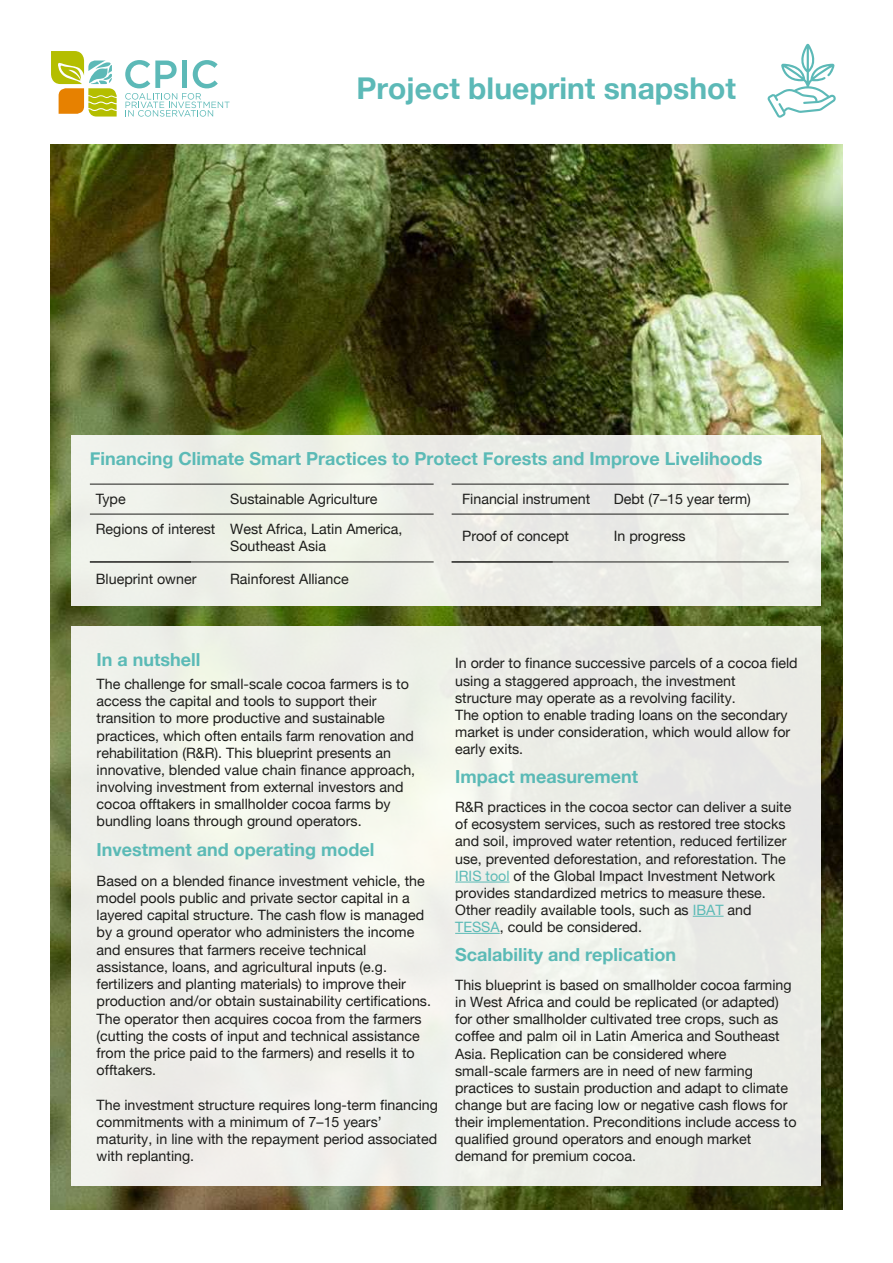
<style>
.page{position:relative;width:893px;height:1263px;background:#fff}
.page>*{position:absolute;margin:0;border:0;box-sizing:border-box;transform-origin:0 0}
.t1{font:700 30px "Helvetica Neue";color:#5cb9b7}
.t2{font:700 18px "Helvetica Neue";color:#5bbab6}
.t3{font:14.25px/17.1px "Helvetica Neue";color:#1d1d1b}
.s1{color:#5bbab6}
</style>
<div class="page">
<img style="left:51px;top:144px;width:791px;height:1066px">
<div style="left:72px;top:627px;width:749px;height:559px;background:#edefe9"></div>
<svg style="left:125px;top:60px;width:105px;height:57px"></svg>
<svg style="left:51px;top:51px;width:66px;height:66px"></svg>
<div style="left:72px;top:435px;width:749px;height:171px;background:#eef0e8"></div>
<hr style="left:90px;top:484px;width:101px;height:1px;background:#1d1d1b">
<hr style="left:191px;top:484px;width:243px;height:1px;background:#1d1d1b">
<hr style="left:452px;top:484px;width:101px;height:1px;background:#1d1d1b">
<hr style="left:553px;top:484px;width:236px;height:1px;background:#1d1d1b">
<hr style="left:90px;top:514px;width:101px;height:1px;background:#1d1d1b">
<hr style="left:191px;top:514px;width:243px;height:1px;background:#1d1d1b">
<hr style="left:452px;top:514px;width:101px;height:1px;background:#1d1d1b">
<hr style="left:553px;top:514px;width:236px;height:1px;background:#1d1d1b">
<hr style="left:191px;top:561px;width:243px;height:1px;background:#1d1d1b">
<hr style="left:553px;top:561px;width:236px;height:1px;background:#1d1d1b">
<hr style="left:90px;top:561px;width:101px;height:1px;background:#1d1d1b">
<hr style="left:452px;top:561px;width:101px;height:1px;background:#1d1d1b">
<hr style="left:455px;top:882px;width:55px;height:1px;background:#5bbab6">
<hr style="left:693px;top:916px;width:31px;height:1px;background:#5bbab6">
<hr style="left:455px;top:933px;width:45px;height:1px;background:#5bbab6">
<svg style="left:767px;top:44px;width:69px;height:74px"></svg>
<h1 class="t1" style="left:357px;top:65px;width:381px">Project blueprint snapshot</h1>
<p class="t2" style="left:90px;top:444px;width:674px">Financing Climate Smart Practices to Protect Forests and Improve Livelihoods</p>
<p class="t3" style="left:96px;top:492px;width:31px">Type</p>
<p class="t3" style="left:96px;top:485px;width:308px;line-height:29.2px;text-indent:134px">Sustainable Agriculture<br>Regions of interest West Africa, Latin America,</p>
<p class="t3" style="left:230px;top:538px;width:97px">Southeast Asia</p>
<p class="t3" style="left:462px;top:492px;width:130px">Financial instrument</p>
<p class="t3" style="left:614px;top:492px;width:138px">Debt (7–15 year term)</p>
<p class="t3" style="left:462px;top:528px;width:108px">Proof of concept</p>
<p class="t3" style="left:614px;top:528px;width:73px">In progress</p>
<p class="t3" style="left:96px;top:571px;width:102px">Blueprint owner</p>
<p class="t3" style="left:230px;top:571px;width:120px">Rainforest Alliance</p>
<p class="t2" style="left:97px;top:645px;width:105px">In a nutshell</p>
<p class="t3" style="left:97px;top:676px;width:320px">The challenge for small-scale cocoa farmers is to access the capital and tools to support their transition to more productive and sustainable practices, which often entails farm renovation and rehabilitation (R&amp;R). This blueprint presents an innovative, blended value chain finance approach, involving investment from external investors and cocoa offtakers in smallholder cocoa farms by bundling loans through ground operators.</p>
<p class="t2" style="left:97px;top:836px;width:279px">Investment and operating model</p>
<p class="t3" style="left:97px;top:873px;width:336px">Based on a blended finance investment vehicle, the model pools public and private sector capital in a layered capital structure. The cash flow is managed by a ground operator who administers the income and ensures that farmers receive technical assistance, loans, and agricultural inputs (e.g. fertilizers and planting materials) to improve their production and/or obtain sustainability certifications.<br>The operator then acquires cocoa from the farmers (cutting the costs of input and technical assistance from the price paid to the farmers) and resells it to offtakers.</p>
<p class="t3" style="left:97px;top:1097px;width:343px">The investment structure requires long-term financing commitments with a minimum of 7–15 years’ maturity, in line with the repayment period associated with replanting.</p>
<p class="t3" style="left:455px;top:656px;width:344px">In order to finance successive parcels of a cocoa field using a staggered approach, the investment<br>structure may operate as a revolving facility.<br>The option to enable trading loans on the secondary market is under consideration, which would allow for early exits.</p>
<p class="t2" style="left:455px;top:762px;width:184px">Impact measurement</p>
<p class="t3" style="left:455px;top:799px;width:338px">R&amp;R practices in the cocoa sector can deliver a suite of ecosystem services, such as restored tree stocks and soil, improved water retention, reduced fertilizer use, prevented deforestation, and reforestation. The <span class="s1">IRIS tool</span> of the Global Impact Investment Network provides standardized metrics to measure these.<br>Other readily available tools, such as <span class="s1">IBAT</span> and <span class="s1">TESSA</span>, could be considered.</p>
<p class="t2" style="left:455px;top:940px;width:222px">Scalability and replication</p>
<p class="t3" style="left:455px;top:977px;width:343px">This blueprint is based on smallholder cocoa farming in West Africa and could be replicated (or adapted) for other smallholder cultivated tree crops, such as coffee and palm oil in Latin America and Southeast Asia. Replication can be considered where small-scale farmers are in need of new farming practices to sustain production and adapt to climate change but are facing low or negative cash flows for their implementation. Preconditions include access to qualified ground operators and enough market demand for premium cocoa.</p>
</div>
